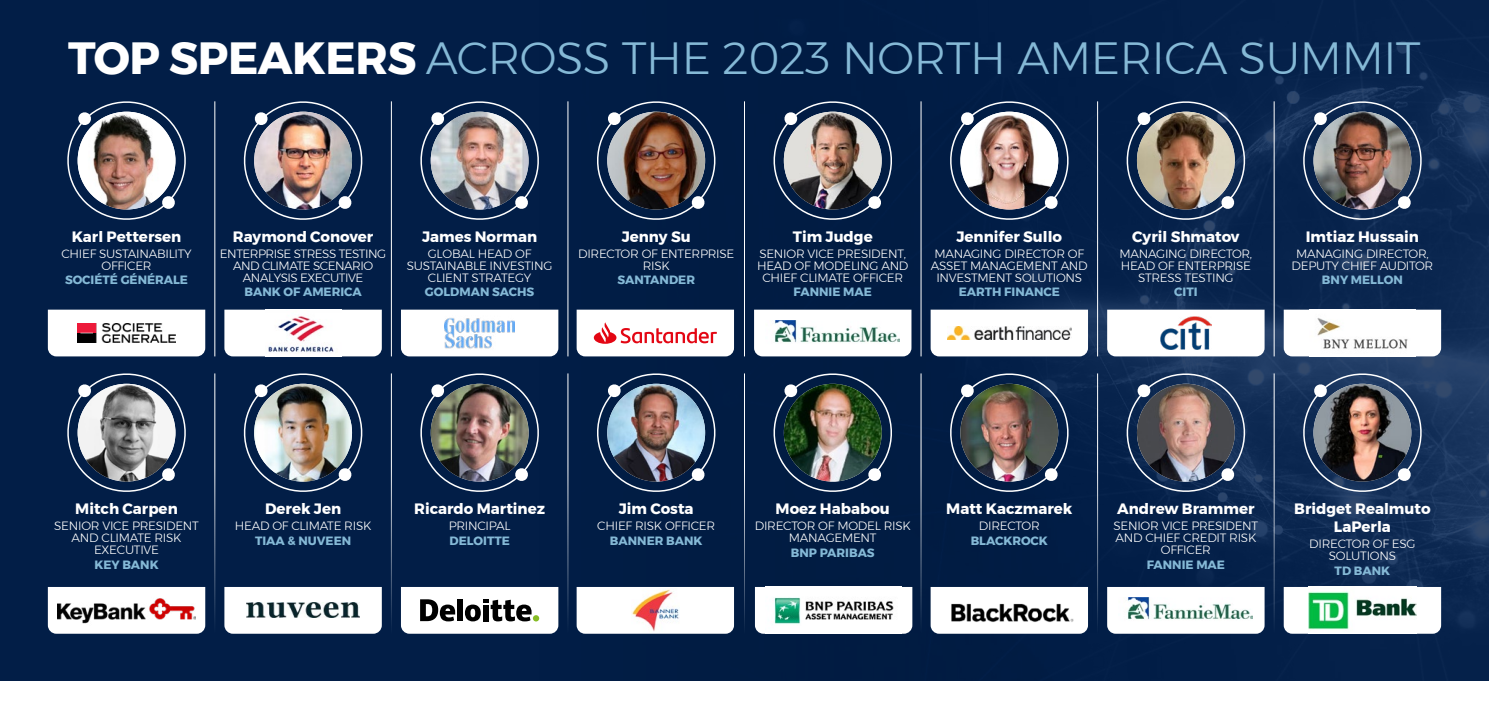
<style>
.page{position:relative;width:1489px;height:723px;background:#fff}
.page>*{position:absolute;margin:0;border:0;box-sizing:border-box;transform-origin:0 0}
.t1{font:300 45px "Montserrat";letter-spacing:-.01em;color:#85b9d6}
.t2{font:700 15px/18px "Montserrat";color:#fff;text-align:center}
.t3{font:300 12px/12px "Montserrat";letter-spacing:-.02em;color:#fff;text-align:center}
.t4{font:700 12px "Montserrat";color:#85b9d6}
.t5{font:300 12px/12px "Montserrat";letter-spacing:-.04em;color:#fff;text-align:center}
.s1{font-weight:700;color:#fff}
</style>
<div class="page">
<div style="left:0;top:0;width:1488px;height:680px;background:#021e47"></div>
<img style="left:493px;top:38px;width:995px;height:591px">
<svg style="left:67px;top:101px;width:119px;height:119px"></svg>
<img style="left:78px;top:112px;width:97px;height:97px;border-radius:49px">
<svg style="left:243px;top:101px;width:120px;height:119px"></svg>
<img style="left:254px;top:112px;width:98px;height:97px;border-radius:49px">
<svg style="left:420px;top:94px;width:124px;height:133px"></svg>
<img style="left:431px;top:112px;width:97px;height:97px;border-radius:49px">
<svg style="left:590px;top:94px;width:130px;height:133px"></svg>
<img style="left:607px;top:112px;width:98px;height:97px;border-radius:49px">
<svg style="left:766px;top:94px;width:131px;height:133px"></svg>
<img style="left:783px;top:112px;width:98px;height:97px;border-radius:49px">
<svg style="left:942px;top:94px;width:131px;height:133px"></svg>
<img style="left:960px;top:112px;width:98px;height:97px;border-radius:49px">
<svg style="left:1119px;top:94px;width:130px;height:133px"></svg>
<img style="left:1136px;top:112px;width:98px;height:97px;border-radius:49px">
<svg style="left:1295px;top:94px;width:131px;height:133px"></svg>
<img style="left:1313px;top:112px;width:98px;height:97px;border-radius:49px">
<div style="left:754px;top:310px;width:157px;height:46px;background:#fff"></div>
<img style="left:765px;top:320px;width:134px;height:32px">
<div style="left:1107px;top:310px;width:157px;height:46px;background:#fff"></div>
<img style="left:1160px;top:316px;width:51px;height:34px">
<div style="left:48px;top:310px;width:157px;height:46px;background:#fff"></div>
<img style="left:78px;top:323px;width:97px;height:20px">
<div style="left:401px;top:310px;width:157px;height:46px;background:#fff"></div>
<img style="left:444px;top:310px;width:70px;height:46px">
<div style="left:1283px;top:310px;width:157px;height:46px;background:#fff"></div>
<img style="left:1309px;top:310px;width:106px;height:46px">
<svg style="left:576px;top:310px;width:158px;height:46px;background:#fae3e5"></svg>
<div style="left:930px;top:310px;width:157px;height:46px;background:#fff"></div>
<img style="left:947px;top:327px;width:123px;height:12px">
<div style="left:224px;top:310px;width:158px;height:46px;background:#fff"></div>
<img style="left:265px;top:310px;width:76px;height:46px">
<hr style="left:567px;top:101px;width:1px;height:255px;background:#fff">
<hr style="left:391px;top:101px;width:1px;height:255px;background:#fff">
<hr style="left:214px;top:101px;width:1px;height:255px;background:#fff">
<hr style="left:744px;top:101px;width:1px;height:255px;background:#fff">
<hr style="left:920px;top:101px;width:1px;height:255px;background:#fff">
<hr style="left:1097px;top:101px;width:1px;height:255px;background:#fff">
<svg style="left:67px;top:373px;width:119px;height:119px"></svg>
<img style="left:78px;top:384px;width:97px;height:97px;border-radius:49px">
<svg style="left:243px;top:373px;width:120px;height:119px"></svg>
<img style="left:254px;top:384px;width:98px;height:97px;border-radius:49px">
<svg style="left:420px;top:366px;width:124px;height:133px"></svg>
<img style="left:431px;top:384px;width:97px;height:97px;border-radius:49px">
<svg style="left:590px;top:366px;width:130px;height:133px"></svg>
<img style="left:607px;top:384px;width:98px;height:97px;border-radius:49px">
<svg style="left:766px;top:366px;width:131px;height:133px"></svg>
<img style="left:783px;top:384px;width:98px;height:97px;border-radius:49px">
<svg style="left:942px;top:366px;width:131px;height:133px"></svg>
<img style="left:960px;top:384px;width:98px;height:97px;border-radius:49px">
<svg style="left:1119px;top:366px;width:130px;height:133px"></svg>
<img style="left:1136px;top:384px;width:98px;height:97px;border-radius:49px">
<svg style="left:1295px;top:366px;width:131px;height:133px"></svg>
<img style="left:1313px;top:384px;width:98px;height:97px;border-radius:49px">
<svg style="left:930px;top:587px;width:157px;height:47px;background:#f1f2f4"></svg>
<img style="left:936px;top:591px;width:145px;height:39px">
<svg style="left:755px;top:587px;width:157px;height:47px"></svg>
<img style="left:765px;top:587px;width:136px;height:47px">
<svg style="left:48px;top:587px;width:157px;height:47px"></svg>
<img style="left:57px;top:587px;width:139px;height:47px">
<svg style="left:401px;top:587px;width:157px;height:47px;background:#cbcccc"></svg>
<div style="left:576px;top:587px;width:158px;height:47px;background:#fff"></div>
<img style="left:631px;top:589px;width:48px;height:43px">
<div style="left:224px;top:587px;width:158px;height:47px;background:#fff"></div>
<img style="left:247px;top:603px;width:112px;height:15px">
<svg style="left:1107px;top:587px;width:157px;height:47px;background:#f8f9fa"></svg>
<img style="left:1118px;top:597px;width:134px;height:33px">
<div style="left:1283px;top:587px;width:157px;height:47px;background:#fff"></div>
<img style="left:1307px;top:587px;width:109px;height:47px">
<hr style="left:567px;top:373px;width:1px;height:261px;background:#fff">
<hr style="left:391px;top:373px;width:1px;height:261px;background:#fff">
<hr style="left:214px;top:373px;width:1px;height:261px;background:#fff">
<hr style="left:744px;top:373px;width:1px;height:261px;background:#fff">
<hr style="left:920px;top:373px;width:1px;height:261px;background:#fff">
<hr style="left:1097px;top:373px;width:1px;height:261px;background:#fff">
<hr style="left:1273px;top:373px;width:1px;height:261px;background:#fff">
<hr style="left:1273px;top:101px;width:1px;height:255px;background:#fff">
<h1 class="t1" style="left:68px;top:25px;width:1354px"><span class="s1">TOP SPEAKERS</span> ACROSS THE 2023 NORTH AMERICA SUMMIT</h1>
<p class="t2" style="left:72px;top:228px;width:111px">Karl Pettersen</p>
<p class="t3" style="left:61px;top:248px;width:132px">CHIEF SUSTAINABILITY<br>OFFICER</p>
<p class="t4" style="left:65px;top:271px;width:124px">SOCIÉTÉ GÉNÉRALE</p>
<p class="t2" style="left:233px;top:228px;width:142px">Raymond Conover</p>
<p class="t5" style="left:220px;top:248px;width:168px">ENTERPRISE STRESS TESTING<br>AND CLIMATE SCENARIO<br>ANALYSIS EXECUTIVE</p>
<p class="t4" style="left:244px;top:283px;width:119px">BANK OF AMERICA</p>
<p class="t2" style="left:422px;top:228px;width:117px">James Norman</p>
<p class="t3" style="left:407px;top:248px;width:147px">GLOBAL HEAD OF<br>SUSTAINABLE INVESTING<br>CLIENT STRATEGY</p>
<p class="t4" style="left:425px;top:283px;width:111px">GOLDMAN SACHS</p>
<p class="t2" style="left:621px;top:228px;width:70px">Jenny Su</p>
<p class="t3" style="left:578px;top:248px;width:158px">DIRECTOR OF ENTERPRISE<br>RISK</p>
<p class="t4" style="left:617px;top:271px;width:79px">SANTANDER</p>
<p class="t2" style="left:792px;top:228px;width:81px">Tim Judge</p>
<p class="t3" style="left:757px;top:248px;width:153px">SENIOR VICE PRESIDENT,<br>HEAD OF MODELING AND<br>CHIEF CLIMATE OFFICER</p>
<p class="t4" style="left:793px;top:283px;width:80px">FANNIE MAE</p>
<p class="t2" style="left:956px;top:228px;width:107px">Jennifer Sullo</p>
<p class="t3" style="left:930px;top:248px;width:158px">MANAGING DIRECTOR OF<br>ASSET MANAGEMENT AND<br>INVESTMENT SOLUTIONS</p>
<p class="t4" style="left:958px;top:283px;width:103px">EARTH FINANCE</p>
<p class="t2" style="left:1132px;top:228px;width:109px">Cyril Shmatov</p>
<p class="t3" style="left:1119px;top:248px;width:134px">MANAGING DIRECTOR,<br>HEAD OF ENTERPRISE<br>STRESS TESTING</p>
<p class="t4" style="left:1174px;top:283px;width:25px">CITI</p>
<p class="t2" style="left:1305px;top:228px;width:115px">Imtiaz Hussain</p>
<p class="t3" style="left:1291px;top:248px;width:143px">MANAGING DIRECTOR,<br>DEPUTY CHIEF AUDITOR</p>
<p class="t4" style="left:1321px;top:271px;width:82px">BNY MELLON</p>
<p class="t2" style="left:75px;top:500px;width:104px">Mitch Carpen</p>
<p class="t3" style="left:54px;top:520px;width:146px">SENIOR VICE PRESIDENT<br>AND CLIMATE RISK<br>EXECUTIVE</p>
<p class="t4" style="left:94px;top:555px;width:66px">KEY BANK</p>
<p class="t2" style="left:265px;top:500px;width:78px">Derek Jen</p>
<p class="t3" style="left:235px;top:520px;width:138px">HEAD OF CLIMATE RISK</p>
<p class="t4" style="left:255px;top:531px;width:98px">TIAA &amp; NUVEEN</p>
<p class="t2" style="left:414px;top:500px;width:132px">Ricardo Martinez</p>
<p class="t3" style="left:448px;top:520px;width:63px">PRINCIPAL</p>
<p class="t4" style="left:449px;top:531px;width:62px">DELOITTE</p>
<p class="t2" style="left:618px;top:500px;width:76px">Jim Costa</p>
<p class="t3" style="left:597px;top:520px;width:119px">CHIEF RISK OFFICER</p>
<p class="t4" style="left:610px;top:531px;width:94px">BANNER BANK</p>
<p class="t2" style="left:775px;top:500px;width:116px">Moez Hababou</p>
<p class="t3" style="left:754px;top:520px;width:157px">DIRECTOR OF MODEL RISK<br>MANAGEMENT</p>
<p class="t4" style="left:790px;top:543px;width:85px">BNP PARIBAS</p>
<p class="t2" style="left:946px;top:500px;width:128px">Matt Kaczmarek</p>
<p class="t3" style="left:978px;top:520px;width:62px">DIRECTOR</p>
<p class="t4" style="left:970px;top:531px;width:79px">BLACKROCK</p>
<p class="t2" style="left:1117px;top:500px;width:139px">Andrew Brammer</p>
<p class="t3" style="left:1113px;top:520px;width:146px">SENIOR VICE PRESIDENT<br>AND CHIEF CREDIT RISK<br>OFFICER</p>
<p class="t4" style="left:1146px;top:555px;width:80px">FANNIE MAE</p>
<p class="t2" style="left:1294px;top:500px;width:138px">Bridget Realmuto<br>LaPerla</p>
<p class="t3" style="left:1309px;top:538px;width:108px">DIRECTOR OF ESG<br>SOLUTIONS</p>
<p class="t4" style="left:1334px;top:561px;width:57px">TD BANK</p>
</div>
